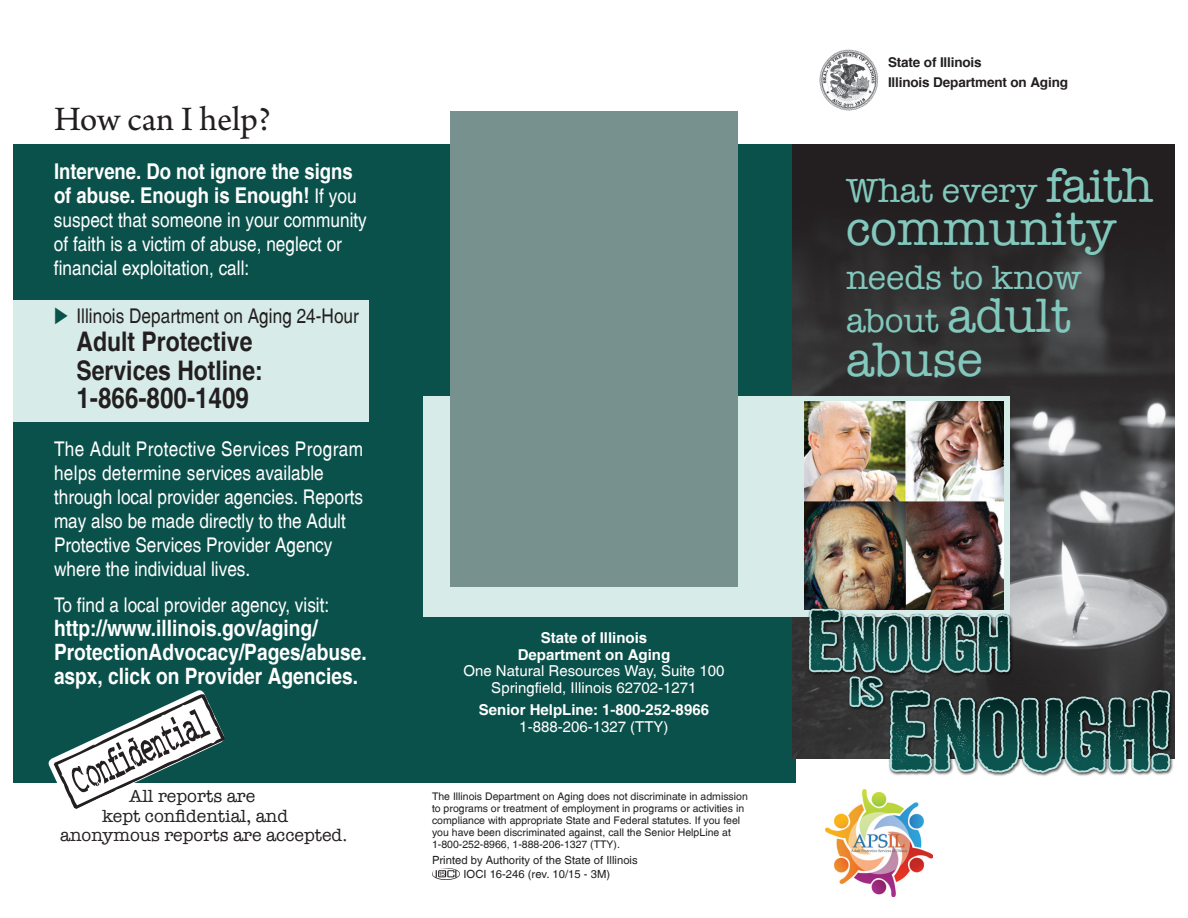
<style>
.page{position:relative;width:1188px;height:918px;background:#fff}
.page>*{position:absolute;margin:0;border:0;box-sizing:border-box;transform-origin:0 0}
.t1{font:49.5px "American Typewriter";color:#82c8bd}
.t2{font:36px "Arno Pro";letter-spacing:-.005em;color:#231f20}
.t3{font:34.5px/43.5px "American Typewriter";color:#82c8bd}
.t4{font:700 28.5px "Switzerland";color:#231f20;scale:.85 1}
.t5{font:700 27px/28.5px "Switzerland";color:#231f20;scale:.85 1}
.t6{font:700 22.5px/24px "Switzerland";color:#fff;scale:.85 1}
.t7{font:700 21.75px/24px "Switzerland";color:#fff;scale:.85 1}
.t8{font:20.25px/24px "Switzerland Plain";color:#fff;scale:.85 1}
.t9{font:20.25px "Switzerland Plain";color:#231f20;scale:.85 1}
.t10{font:18px "American Typewriter";color:#231f20}
.t11{font:15px/16.5px "Switzerland Plain";color:#fff;text-align:center}
.t12{font:700 15px/16.5px "Switzerland";color:#fff;text-align:center}
.t13{font:700 13.5px/20.2px "Switzerland";letter-spacing:-.01em;color:#231f20}
.t14{font:11.25px/13.5px "Switzerland Plain";color:#231f20;text-align:center}
.t15{font:10.5px/12px "Switzerland Plain";color:#231f20}
.s1{font-family:"Switzerland Plain";font-weight:400;font-size:20.25px}
.s2{color:#0b514b}
.s3{font-size:49.5px}
</style>
<div class="page">
<div style="left:14px;top:144px;width:782px;height:639px;background:#0b514b"></div>
<div style="left:14px;top:300px;width:355px;height:122px;background:#d7ece8"></div>
<img style="left:792px;top:144px;width:382px;height:446px">
<img style="left:825px;top:793px;width:107px;height:103px">
<svg style="left:48px;top:690px;width:177px;height:119px"></svg>
<div style="left:423px;top:396px;width:587px;height:220px;background:#d7ece8"></div>
<img style="left:804px;top:402px;width:199px;height:188px">
<div style="left:450px;top:111px;width:288px;height:475px;background:#77918f"></div>
<img style="left:819px;top:50px;width:59px;height:61px">
<img style="left:432px;top:868px;width:28px;height:11px">
<img style="left:781px;top:590px;width:394px;height:203px">
<h2 class="t2" style="left:54px;top:99px;width:218px">How can I help?</h2>
<p class="t7" style="left:54px;top:159px;width:358px">Intervene. Do not ignore the signs of abuse. Enough is Enough! <span class="s1">If you</span></p>
<p class="t8" style="left:54px;top:207px;width:370px">suspect that someone in your community of faith is a victim of abuse, neglect or financial exploitation, call:</p>
<p class="t9" style="left:54px;top:304px;width:360px"><span class="s2">◆</span> Illinois Department on Aging 24-Hour</p>
<h3 class="t5" style="left:76px;top:327px;width:221px">Adult Protective<br>Services Hotline:</h3>
<h3 class="t4" style="left:76px;top:381px;width:205px">1-866-800-1409</h3>
<p class="t8" style="left:54px;top:437px;width:365px">The Adult Protective Services Program helps determine services available through local provider agencies. Reports may also be made directly to the Adult Protective Services Provider Agency where the individual lives.</p>
<p class="t8" style="left:54px;top:593px;width:325px">To find a local provider agency, visit:</p>
<p class="t6" style="left:54px;top:616px;width:369px">http://www.illinois.gov/aging/<br>ProtectionAdvocacy/Pages/abuse. aspx, click on Provider Agencies.</p>
<p class="t10" style="left:129px;top:782px;width:128px">All reports are</p>
<p class="t10" style="left:102px;top:802px;width:188px">kept confidential, and</p>
<p class="t10" style="left:60px;top:821px;width:289px">anonymous reports are accepted.</p>
<p class="t12" style="left:518px;top:630px;width:154px">State of Illinois<br>Department on Aging</p>
<p class="t11" style="left:463px;top:663px;width:263px">One Natural Resources Way, Suite 100<br>Springfield, Illinois 62702-1271</p>
<p class="t12" style="left:479px;top:702px;width:232px">Senior HelpLine: 1-800-252-8966</p>
<p class="t11" style="left:519px;top:718px;width:151px">1-888-206-1327 (TTY)</p>
<p class="t15" style="left:432px;top:790px;width:317px">The Illinois Department on Aging does not discriminate in admission to programs or treatment of employment in programs or activities in compliance with appropriate State and Federal statutes. If you feel you have been discriminated against, call the Senior HelpLine at 1-800-252-8966, 1-888-206-1327 (TTY).</p>
<p class="t14" style="left:432px;top:853px;width:207px">Printed by Authority of the State of Illinois<br>IOCI 16-246 (rev. 10/15 - 3M)</p>
<p class="t13" style="left:888px;top:52px;width:182px">State of Illinois<br>Illinois Department on Aging</p>
<h3 class="t3" style="left:846px;top:167px;width:309px">What every <span class="s3">faith</span></h3>
<h1 class="t1" style="left:846px;top:191px;width:272px">community</h1>
<h3 class="t3" style="left:846px;top:254px;width:237px">needs to know about <span class="s3">adult</span></h3>
<h1 class="t1" style="left:846px;top:321px;width:138px">abuse</h1>
</div>
